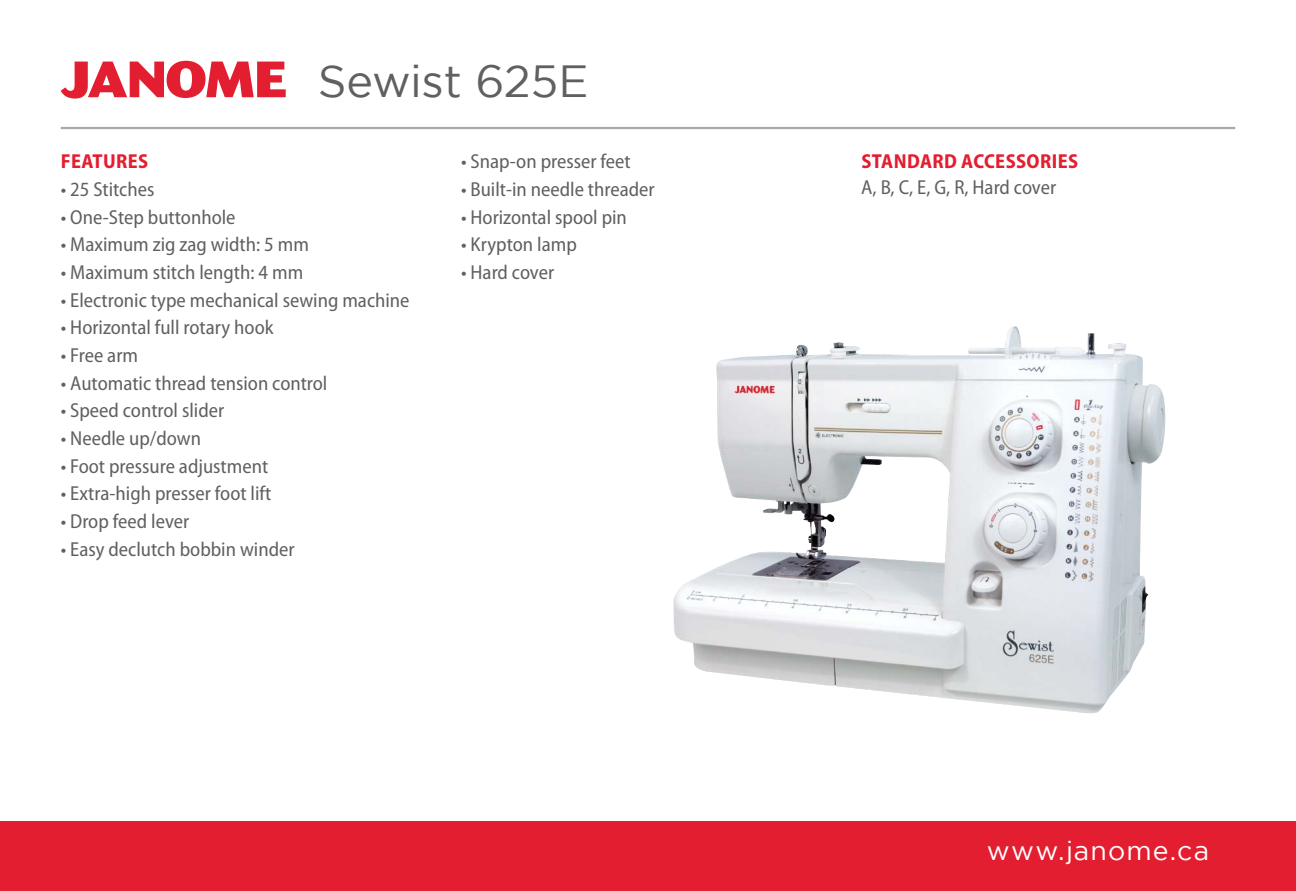
<style>
.page{position:relative;width:1296px;height:891px;background:#fff}
.page>*{position:absolute;margin:0;border:0;box-sizing:border-box;transform-origin:0 0}
.t1{font:45px "Gotham";letter-spacing:-.005em;color:#5f6062}
.t2{font:26.55px "Gotham";letter-spacing:.045em;color:#fff}
.t3{font:semi-condensed 20.25px "Myriad Pro";color:#5f6062}
.t4{font:700 semi-condensed 20.25px "Myriad Pro";letter-spacing:.02em;color:#e31e30}
</style>
<div class="page">
<hr style="left:61px;top:127px;width:1174px;height:2px;background:#a7a9ac">
<div style="left:0;top:821px;width:1296px;height:70px;background:#e31e30"></div>
<svg style="left:61px;top:61px;width:225px;height:38px"></svg>
<img style="left:673px;top:326px;width:492px;height:387px">
<h1 class="t1" style="left:318px;top:56px;width:272px">Sewist 625E</h1>
<p class="t4" style="left:61px;top:150px;width:89px">FEATURES</p>
<p class="t3" style="left:61px;top:178px;width:95px">• 25 Stitches</p>
<p class="t3" style="left:61px;top:206px;width:176px">• One-Step buttonhole</p>
<p class="t3" style="left:61px;top:233px;width:250px">• Maximum zig zag width: 5 mm</p>
<p class="t3" style="left:61px;top:261px;width:244px">• Maximum stitch length: 4 mm</p>
<p class="t3" style="left:61px;top:289px;width:350px">• Electronic type mechanical sewing machine</p>
<p class="t3" style="left:61px;top:317px;width:214px">• Horizontal full rotary hook</p>
<p class="t3" style="left:61px;top:344px;width:79px">• Free arm</p>
<p class="t3" style="left:61px;top:372px;width:268px">• Automatic thread tension control</p>
<p class="t3" style="left:61px;top:400px;width:165px">• Speed control slider</p>
<p class="t3" style="left:61px;top:427px;width:142px">• Needle up/down</p>
<p class="t3" style="left:61px;top:455px;width:209px">• Foot pressure adjustment</p>
<p class="t3" style="left:61px;top:483px;width:212px">• Extra-high presser foot lift</p>
<p class="t3" style="left:61px;top:510px;width:130px">• Drop feed lever</p>
<p class="t3" style="left:61px;top:538px;width:235px">• Easy declutch bobbin winder</p>
<p class="t3" style="left:461px;top:151px;width:171px">• Snap-on presser feet</p>
<p class="t3" style="left:461px;top:178px;width:195px">• Built-in needle threader</p>
<p class="t3" style="left:461px;top:206px;width:167px">• Horizontal spool pin</p>
<p class="t3" style="left:461px;top:234px;width:117px">• Krypton lamp</p>
<p class="t3" style="left:461px;top:261px;width:95px">• Hard cover</p>
<p class="t4" style="left:862px;top:150px;width:218px">STANDARD ACCESSORIES</p>
<p class="t3" style="left:861px;top:176px;width:196px">A, B, C, E, G, R, Hard cover</p>
<h2 class="t2" style="left:987px;top:836px;width:224px">www.janome.ca</h2>
</div>
